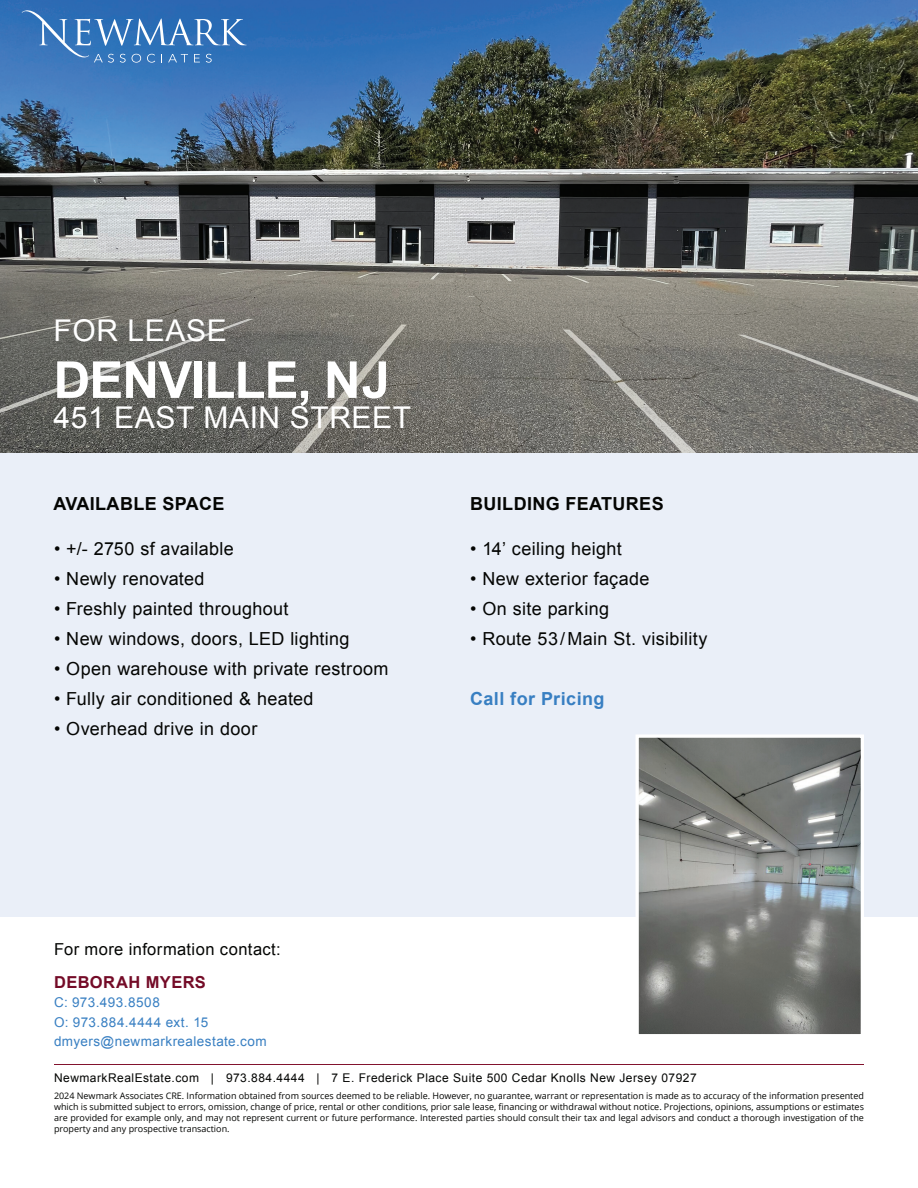
<style>
.page{position:relative;width:918px;height:1188px;background:#fff}
.page>*{position:absolute;margin:0;border:0;box-sizing:border-box;transform-origin:0 0}
.t1{font:700 51px "Arial";letter-spacing:-.02em;color:#fff}
.t2{font:30px "Arial";letter-spacing:.02em;color:#fff}
.t3{font:18px "Arial";letter-spacing:.02em;color:#040503}
.t4{font:700 18px "Arial";letter-spacing:.02em;color:#040503}
.t5{font:700 18px "Arial";letter-spacing:.025em;color:#387fc2}
.t6{font:16.5px "Arial";letter-spacing:.025em;color:#040503}
.t7{font:700 16.5px "Arial";letter-spacing:.025em;color:#740b27}
.t8{font:13.5px/19.5px "Arial";letter-spacing:.035em;color:#387fc2}
.t9{font:12px "Arial";letter-spacing:.04em;color:#040503}
.t10{font:9px/10.8px "Open Sans";color:#040503;text-align:justify}
</style>
<div class="page">
<img style="left:0;top:0;width:918px;height:454px">
<div style="left:0;top:454px;width:918px;height:463px;background:#eaeff8"></div>
<hr style="left:54px;top:1064px;width:810px;height:1px;background:#82132e">
<svg style="left:22px;top:10px;width:225px;height:53px;background:#4881c0"></svg>
<img style="left:640px;top:738px;width:220px;height:295px">
<div style="left:636px;top:734px;width:228px;height:303px;border:3px solid #fff"></div>
<h2 class="t2" style="left:54px;top:310px;width:175px">FOR LEASE</h2>
<h1 class="t1" style="left:54px;top:346px;width:338px">DENVILLE, NJ</h1>
<h2 class="t2" style="left:54px;top:398px;width:359px">451 EAST MAIN STREET</h2>
<h3 class="t4" style="left:54px;top:492px;width:173px">AVAILABLE SPACE</h3>
<h3 class="t4" style="left:470px;top:492px;width:195px">BUILDING FEATURES</h3>
<h3 class="t3" style="left:470px;top:537px;width:153px">• 14’ ceiling height</h3>
<h3 class="t3" style="left:470px;top:567px;width:181px">• New exterior façade</h3>
<h3 class="t3" style="left:470px;top:597px;width:140px">• On site parking</h3>
<h3 class="t3" style="left:470px;top:627px;width:239px">• Route 53/Main St. visibility</h3>
<h3 class="t3" style="left:54px;top:537px;width:181px">• +/- 2750 sf available</h3>
<h3 class="t3" style="left:54px;top:567px;width:152px">• Newly renovated</h3>
<h3 class="t3" style="left:54px;top:597px;width:236px">• Freshly painted throughout</h3>
<h3 class="t3" style="left:54px;top:627px;width:297px">• New windows, doors, LED lighting</h3>
<h3 class="t3" style="left:54px;top:657px;width:336px">• Open warehouse with private restroom</h3>
<h3 class="t3" style="left:54px;top:687px;width:261px">• Fully air conditioned &amp; heated</h3>
<h3 class="t3" style="left:54px;top:717px;width:205px">• Overhead drive in door</h3>
<h3 class="t5" style="left:470px;top:687px;width:136px">Call for Pricing</h3>
<h3 class="t6" style="left:54px;top:939px;width:228px">For more information contact:</h3>
<h3 class="t7" style="left:54px;top:971px;width:153px">DEBORAH MYERS</h3>
<h3 class="t8" style="left:54px;top:993px;width:214px">C: 973.493.8508<br>O: 973.884.4444 ext. 15 dmyers@newmarkrealestate.com</h3>
<h3 class="t9" style="left:54px;top:1070px;width:644px">NewmarkRealEstate.com | 973.884.4444 | 7 E. Frederick Place Suite 500 Cedar Knolls New Jersey 07927</h3>
<p class="t10" style="left:54px;top:1090px;width:812px">2024 Newmark Associates CRE. Information obtained from sources deemed to be reliable. However, no guarantee, warrant or representation is made as to accuracy of the information presented which is submitted subject to errors, omission, change of price, rental or other conditions, prior sale lease, financing or withdrawal without notice. Projections, opinions, assumptions or estimates are provided for example only, and may not represent current or future performance. Interested parties should consult their tax and legal advisors and conduct a thorough investigation of the property and any prospective transaction.</p>
</div>
